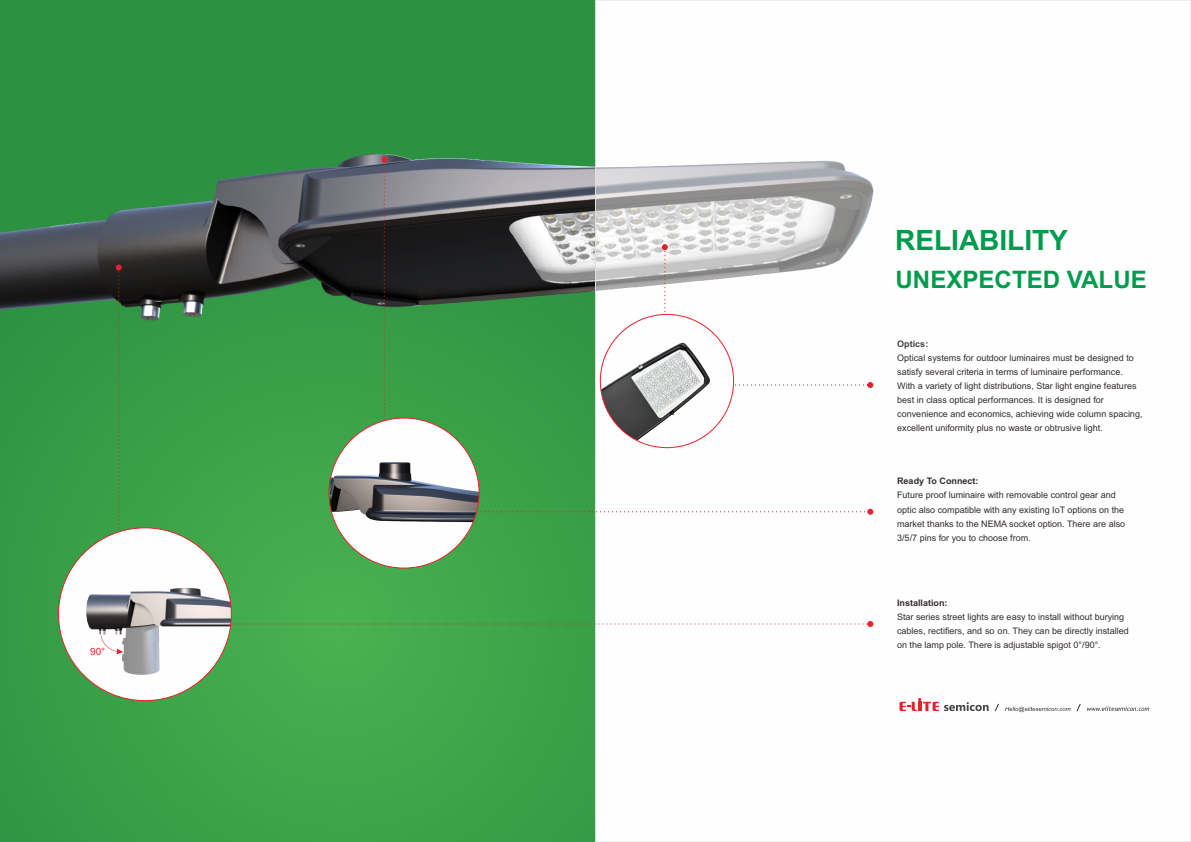
<style>
.page{position:relative;width:1191px;height:842px;background:#fff}
.page>*{position:absolute;margin:0;border:0;box-sizing:border-box;transform-origin:0 0}
.t1{font:700 28px "Arial";color:#009b4c}
.t2{font:700 24.1px "Arial";color:#009b4c}
.t3{font:10px "Arial";color:#e62129}
.t4{font:9px/14.1px "Arial";color:#332c2b}
.t5{font:700 9px "Arial";color:#332c2b}
.t6{font:700 9px "Arial";color:#474443}
.s1{font-family:"Batang"}
</style>
<div class="page">
<img style="left:0;top:0;width:595px;height:842px">
<svg style="left:899px;top:698px;width:89px;height:13px"></svg>
<svg style="left:1005px;top:707px;width:65px;height:5px"></svg>
<svg style="left:994px;top:703px;width:5px;height:9px"></svg>
<svg style="left:1076px;top:703px;width:73px;height:9px"></svg>
<svg style="left:116px;top:265px;width:757px;height:362px;fill:#3ea54a"></svg>
<svg style="left:381px;top:157px;width:492px;height:358px"></svg>
<svg style="left:662px;top:244px;width:211px;height:144px"></svg>
<div style="left:600px;top:314px;width:133px;height:134px;background:#fefefe;border-radius:50%"></div>
<img style="left:600px;top:336px;width:116px;height:112px">
<div style="left:329px;top:418px;width:150px;height:150px;background:#fefefe;border-radius:50%"></div>
<img style="left:329px;top:431px;width:150px;height:101px">
<div style="left:58px;top:528px;width:173px;height:173px;background:#fefefe;border-radius:50%"></div>
<img style="left:123px;top:642px;width:37px;height:33px">
<img style="left:86px;top:587px;width:145px;height:55px">
<svg style="left:101px;top:635px;width:22px;height:19px"></svg>
<p class="t3" style="left:90px;top:648px;width:17px">90°</p>
<h1 class="t1" style="left:895px;top:230px;width:174px">RELIABILITY</h1>
<h2 class="t2" style="left:895px;top:270px;width:253px">UNEXPECTED VALUE</h2>
<p class="t6" style="left:897px;top:340px;width:33px">Optics:</p>
<p class="t4" style="left:897px;top:351px;width:247px">Optical systems for outdoor luminaires must be designed to satisfy several criteria in terms of luminaire performance.<br>With a variety of light distributions, Star light engine features best in class optical performances. It is designed for convenience and economics, achieving wide column spacing, excellent uniformity plus no waste or obtrusive light.</p>
<p class="t5" style="left:897px;top:478px;width:83px">Ready To Connect:</p>
<p class="t4" style="left:897px;top:489px;width:229px">Future proof luminaire with removable control gear and optic also compatible with any existing IoT options on the market thanks to the NEMA socket option. There are also 3/5/7 pins for you to choose from.</p>
<p class="t5" style="left:897px;top:600px;width:52px">Installation:</p>
<p class="t4" style="left:897px;top:611px;width:233px">Star series street lights are easy to install without burying cables, rectifiers, and so on<span class="s1">.</span> They can be directly installed on the lamp pole. There is adjustable spigot 0°/90°.</p>
</div>
